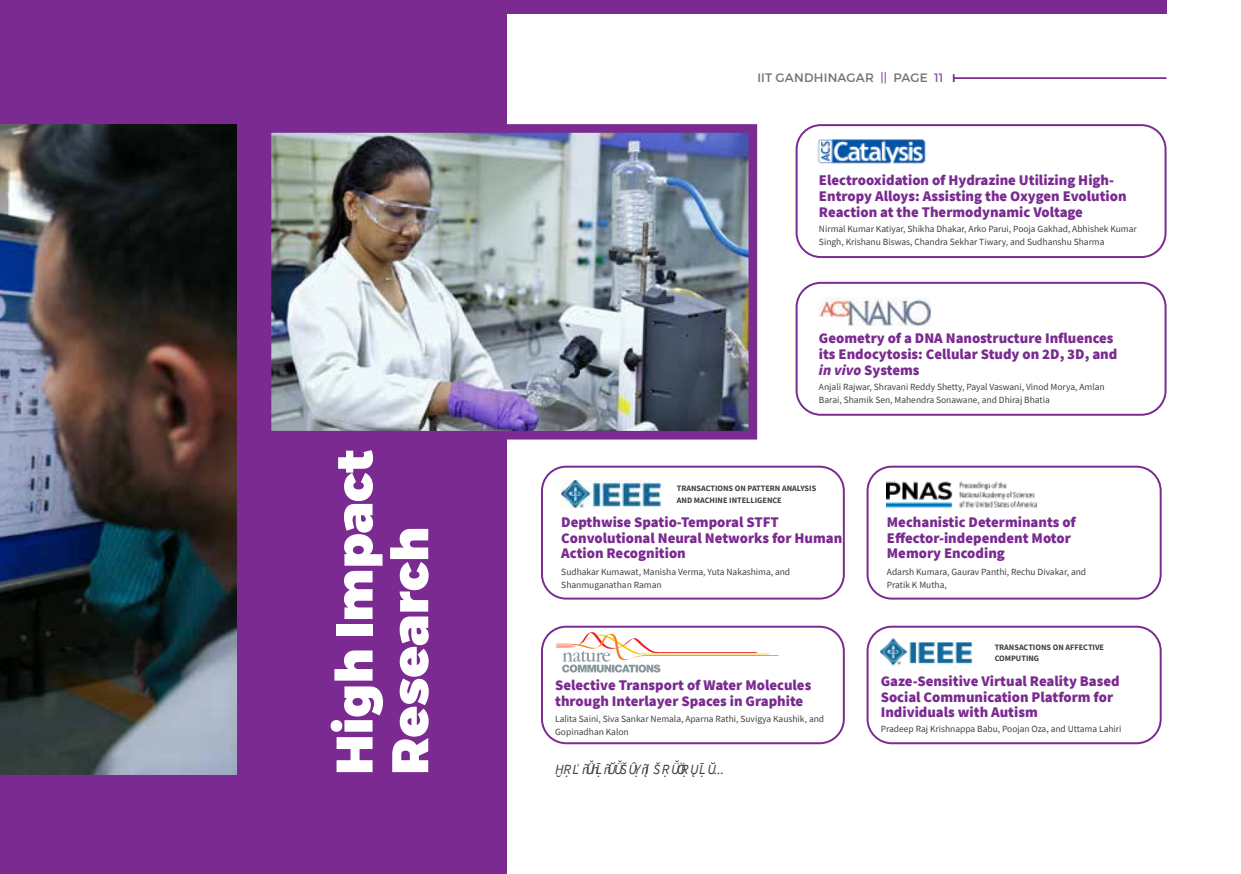
<style>
.page{position:relative;width:1241px;height:874px;background:#fff}
.page>*{position:absolute;margin:0;border:0;box-sizing:border-box;transform-origin:0 0}
.t1{font:900 51.27px/55.6px "Montserrat";color:#fff}
.t2{font:900 14.7px/15.9px "Source Sans Pro";color:#7a2a90}
.t3{font:italic 14px "Source Sans Pro";letter-spacing:-.145em;color:#414042}
.t4{font:12.25px "Montserrat";letter-spacing:.015em;color:#717275}
.t5{font:9.45px/12.8px "Source Sans Pro";color:#404042}
.t6{font:700 8.22px/11px "Source Sans Pro";color:#404042}
.s1{color:#8d53a1}
.s2{font-style:italic}
</style>
<div class="page">
<div style="left:0;top:0;width:506px;height:873px;background:#7a2a90"></div>
<img style="left:0;top:124px;width:236px;height:650px">
<div style="left:795px;top:124px;width:371px;height:134px;border:2px solid #7a2a90;border-radius:24px"></div>
<div style="left:795px;top:282px;width:371px;height:133px;border:2px solid #7a2a90;border-radius:24px"></div>
<div style="left:541px;top:625px;width:303px;height:118px;border:2px solid #7a2a90;border-radius:24px"></div>
<div style="left:866px;top:625px;width:295px;height:118px;border:2px solid #7a2a90;border-radius:24px"></div>
<div style="left:541px;top:465px;width:303px;height:134px;border:2px solid #7a2a90;border-radius:24px"></div>
<div style="left:866px;top:465px;width:295px;height:134px;border:2px solid #7a2a90;border-radius:24px"></div>
<img style="left:817px;top:139px;width:109px;height:25px">
<img style="left:818px;top:298px;width:113px;height:27px">
<img style="left:561px;top:480px;width:101px;height:27px">
<img style="left:880px;top:638px;width:93px;height:28px">
<img style="left:886px;top:481px;width:149px;height:26px">
<svg style="left:555px;top:632px;width:224px;height:40px"></svg>
<hr style="left:953px;top:77px;width:213px;height:2px;background:#7a2a90">
<svg style="left:952px;top:74px;width:2px;height:8px"></svg>
<div style="left:485px;top:0;width:681px;height:14px;background:#7a2a90"></div>
<img style="left:272px;top:134px;width:475px;height:295px">
<div style="left:262px;top:124px;width:495px;height:315px;border:9px solid #7a2a90"></div>
<h1 class="t1" style="left:328px;top:774px;width:326px;rotate:-90deg">High Impact<br>Research</h1>
<p class="t4" style="left:757px;top:71px;width:188px">IIT GANDHINAGAR <span class="s1">||</span> PAGE <span class="s1">11</span></p>
<p class="t2" style="left:818px;top:172px;width:309px">Electrooxidation of Hydrazine Utilizing High-<br>Entropy Alloys: Assisting the Oxygen Evolution<br>Reaction at the Thermodynamic Voltage</p>
<p class="t5" style="left:818px;top:222px;width:319px">Nirmal Kumar Katiyar, Shikha Dhakar, Arko Parui, Pooja Gakhad, Abhishek Kumar<br>Singh, Krishanu Biswas, Chandra Sekhar Tiwary, and Sudhanshu Sharma</p>
<p class="t2" style="left:818px;top:329px;width:300px">Geometry of a DNA Nanostructure Influences its Endocytosis: Cellular Study on 2D, 3D, and <span class="s2">in vivo</span> Systems</p>
<p class="t5" style="left:818px;top:380px;width:287px">Anjali Rajwar, Shravani Reddy Shetty, Payal Vaswani, Vinod Morya, Amlan<br>Barai, Shamik Sen, Mahendra Sonawane, and Dhiraj Bhatia</p>
<p class="t6" style="left:676px;top:483px;width:141px">TRANSACTIONS ON PATTERN ANALYSIS<br>AND MACHINE INTELLIGENCE</p>
<p class="t2" style="left:561px;top:513px;width:282px">Depthwise Spatio-Temporal STFT<br>Convolutional Neural Networks for Human<br>Action Recognition</p>
<p class="t2" style="left:886px;top:513px;width:190px">Mechanistic Determinants of<br>Effector-independent Motor<br>Memory Encoding</p>
<p class="t5" style="left:561px;top:565px;width:230px">Sudhakar Kumawat, Manisha Verma, Yuta Nakashima, and<br>Shanmuganathan Raman</p>
<p class="t5" style="left:886px;top:565px;width:201px">Adarsh Kumara, Gaurav Panthi, Rechu Divakar, and<br>Pratik K Mutha,</p>
<p class="t6" style="left:994px;top:641px;width:111px">TRANSACTIONS ON AFFECTIVE<br>COMPUTING</p>
<p class="t2" style="left:555px;top:676px;width:258px">Selective Transport of Water Molecules through Interlayer Spaces in Graphite</p>
<p class="t2" style="left:880px;top:672px;width:240px">Gaze-Sensitive Virtual Reality Based<br>Social Communication Platform for<br>Individuals with Autism</p>
<p class="t5" style="left:555px;top:712px;width:270px">Lalita Saini, Siva Sankar Nemala, Aparna Rathi, Suvigya Kaushik, and<br>Gopinadhan Kalon</p>
<p class="t3" style="left:555px;top:759px;width:171px">AND THE STORY C O NTINUE S...</p>
<p class="t5" style="left:880px;top:722px;width:242px">Pradeep Raj Krishnappa Babu, Poojan Oza, and Uttama Lahiri</p>
</div>
